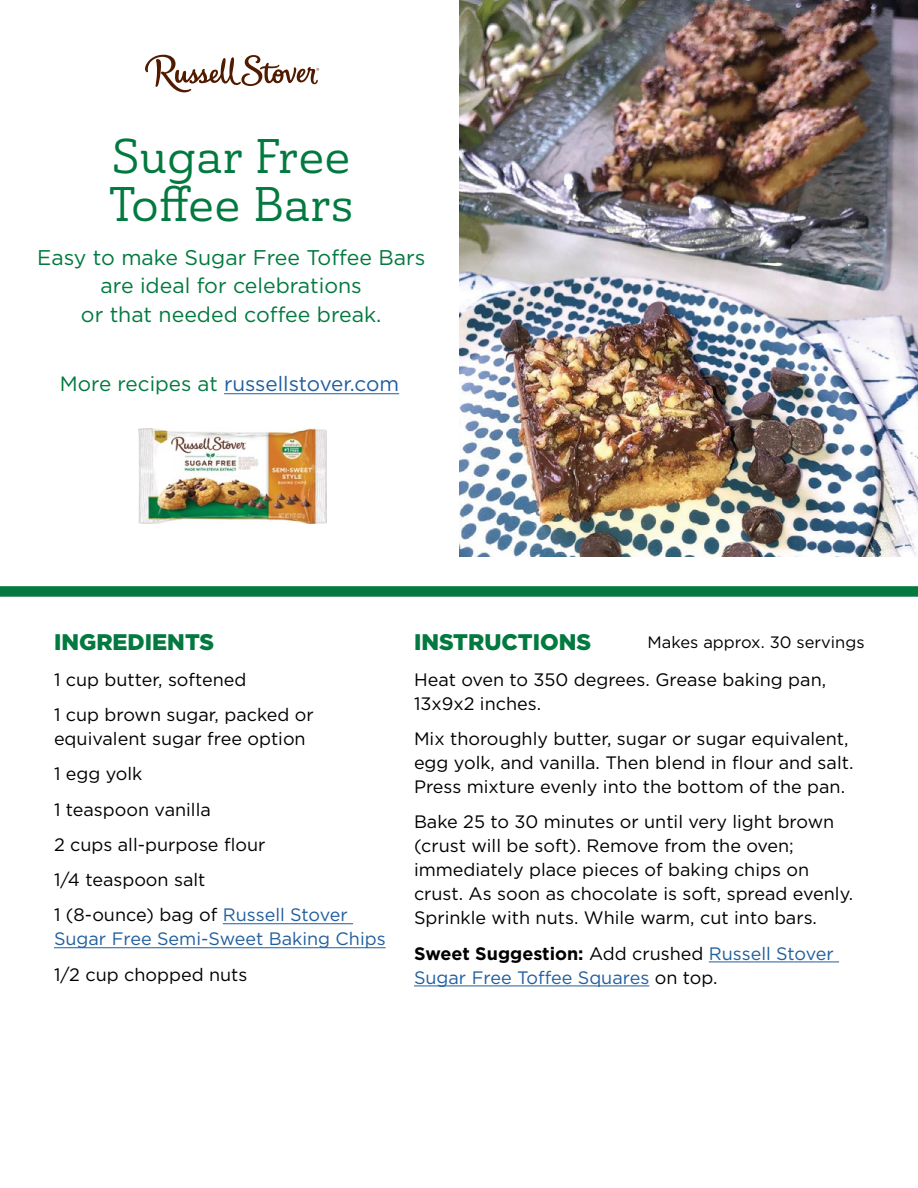
<style>
.page{position:relative;width:918px;height:1188px;background:#fff}
.page>*{position:absolute;margin:0;border:0;box-sizing:border-box;transform-origin:0 0}
.t1{font:48px/48px "Ainslie Slab Nor Reg";color:#02793f}
.t2{font:900 22.5px "Gotham";color:#02793f}
.t3{font:21.3px/28.5px "Gotham";color:#02793f;text-align:center}
.t4{font:20.7px "Gotham";color:#215e9e}
.t5{font:18px/24px "Gotham";color:#000}
.t6{font:18px/24px "Gotham";color:#215e9e}
.t7{font:16.5px "Gotham";color:#000}
.s1{color:#02793f}
.s2{color:#215e9e}
.s3{font-weight:700;color:#000}
.s4{color:#000}
</style>
<div class="page">
<img style="left:139px;top:428px;width:188px;height:96px">
<svg style="left:145px;top:55px;width:174px;height:37px"></svg>
<hr style="left:224px;top:393px;width:175px;height:1px;background:#215e9e">
<img style="left:460px;top:0;width:458px;height:556px">
<hr style="left:223px;top:923px;width:130px;height:1px;background:#215e9e">
<hr style="left:54px;top:947px;width:332px;height:1px;background:#215e9e">
<hr style="left:709px;top:962px;width:130px;height:1px;background:#215e9e">
<hr style="left:414px;top:986px;width:235px;height:1px;background:#215e9e">
<div style="left:0;top:586px;width:918px;height:11px;background:#02793f"></div>
<h1 class="t1" style="left:109px;top:132px;width:246px">Sugar Free<br>Toffee Bars</h1>
<p class="t3" style="left:37px;top:243px;width:390px">Easy to make Sugar Free Toffee Bars are ideal for celebrations<br>or that needed coffee break.</p>
<p class="t4" style="left:60px;top:372px;width:341px"><span class="s1">More recipes at</span> russellstover.com</p>
<p class="t2" style="left:54px;top:629px;width:162px">INGREDIENTS</p>
<p class="t5" style="left:54px;top:661px;width:261px;line-height:35.2px">1 cup butter, softened<br>1 cup brown sugar, packed or</p>
<p class="t5" style="left:54px;top:721px;width:295px;line-height:35.2px">equivalent sugar free option<br>1 egg yolk<br>1 teaspoon vanilla<br>2 cups all-purpose flour<br>1/4 teaspoon salt<br>1 (8-ounce) bag of <span class="s2">Russell Stover</span></p>
<p class="t6" style="left:54px;top:927px;width:333px">Sugar Free Semi-Sweet Baking Chips</p>
<p class="t5" style="left:54px;top:962px;width:195px">1/2 cup chopped nuts</p>
<p class="t2" style="left:414px;top:629px;width:179px">INSTRUCTIONS</p>
<p class="t5" style="left:414px;top:667px;width:414px">Heat oven to 350 degrees. Grease baking pan,<br>13x9x2 inches.</p>
<p class="t5" style="left:414px;top:726px;width:441px">Mix thoroughly butter, sugar or sugar equivalent, egg yolk, and vanilla. Then blend in flour and salt.<br>Press mixture evenly into the bottom of the pan.</p>
<p class="t5" style="left:414px;top:810px;width:441px">Bake 25 to 30 minutes or until very light brown (crust will be soft). Remove from the oven; immediately place pieces of baking chips on crust. As soon as chocolate is soft, spread evenly.<br>Sprinkle with nuts. While warm, cut into bars.</p>
<p class="t6" style="left:414px;top:941px;width:421px"><span class="s3">Sweet Suggestion:</span> <span class="s4">Add crushed</span> Russell Stover<br>Sugar Free Toffee Squares <span class="s4">on top.</span></p>
<p class="t7" style="left:648px;top:633px;width:219px">Makes approx. 30 servings</p>
</div>
